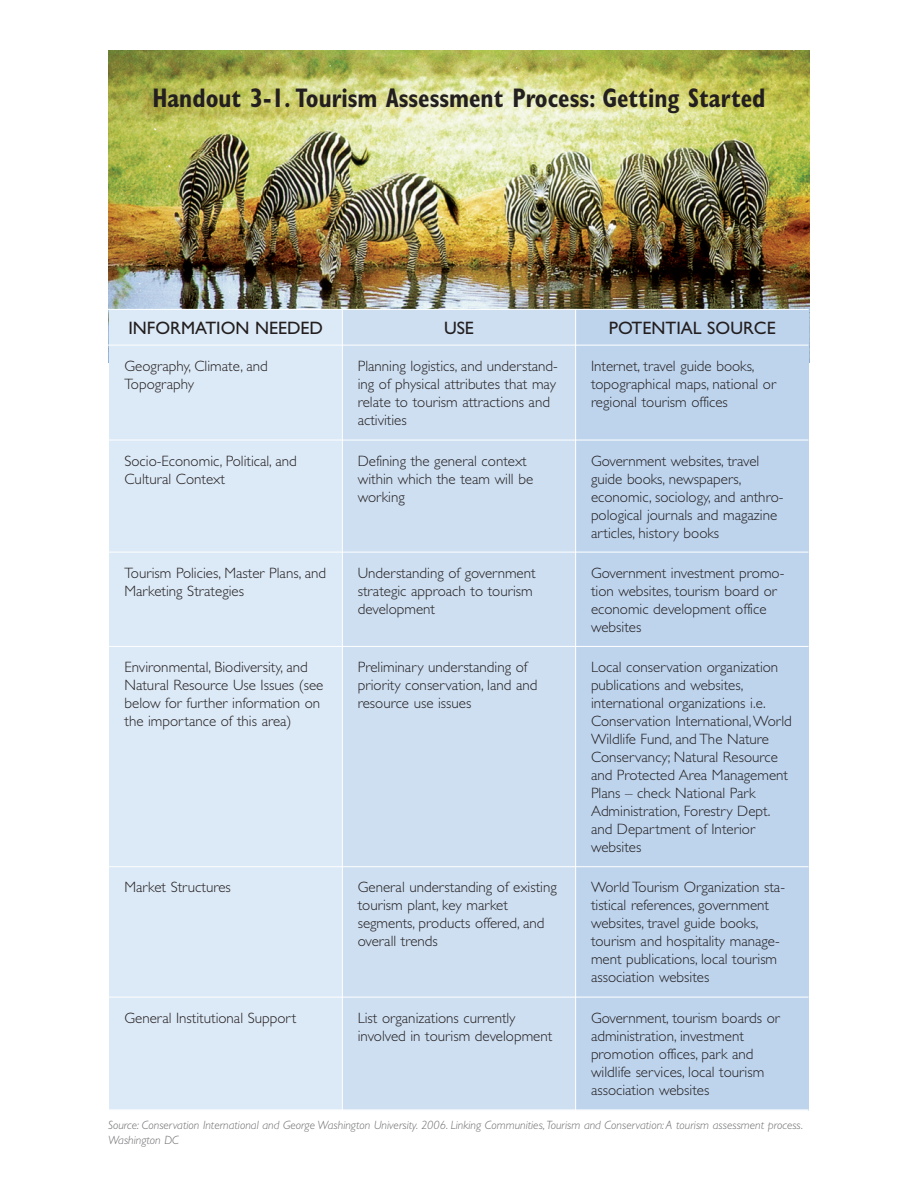
<style>
.page{position:relative;width:918px;height:1188px;background:#fff}
.page>*{position:absolute;margin:0;border:0;box-sizing:border-box;transform-origin:0 0}
.t1{font:700 condensed 27px "Gill Sans";color:#231f20;scale:.91 1}
.t2{font:18px "Gill Sans";color:#231f20}
.t3{font:300 15px/18px "Gill Sans";color:#231f20}
.t4{font:italic 300 12px/14.4px "Gill Sans";color:#6c6d70}
</style>
<div class="page">
<img style="left:109px;top:50px;width:700px;height:312px">
<div style="left:110px;top:309px;width:232px;height:36px;background:#dce9f6"></div>
<div style="left:342px;top:309px;width:234px;height:36px;background:#cedff1"></div>
<div style="left:576px;top:309px;width:232px;height:36px;background:#bed4ed"></div>
<div style="left:110px;top:345px;width:232px;height:95px;background:#dce9f6"></div>
<div style="left:342px;top:345px;width:234px;height:95px;background:#cedff1"></div>
<div style="left:576px;top:345px;width:232px;height:95px;background:#bed4ed"></div>
<div style="left:110px;top:440px;width:232px;height:112px;background:#dce9f6"></div>
<div style="left:342px;top:440px;width:234px;height:112px;background:#cedff1"></div>
<div style="left:576px;top:440px;width:232px;height:112px;background:#bed4ed"></div>
<div style="left:110px;top:552px;width:232px;height:94px;background:#dce9f6"></div>
<div style="left:342px;top:552px;width:234px;height:94px;background:#cedff1"></div>
<div style="left:576px;top:552px;width:232px;height:94px;background:#bed4ed"></div>
<div style="left:110px;top:646px;width:232px;height:221px;background:#dce9f6"></div>
<div style="left:342px;top:646px;width:234px;height:221px;background:#cedff1"></div>
<div style="left:576px;top:646px;width:232px;height:221px;background:#bed4ed"></div>
<div style="left:110px;top:867px;width:232px;height:130px;background:#dce9f6"></div>
<div style="left:342px;top:867px;width:234px;height:130px;background:#cedff1"></div>
<div style="left:576px;top:867px;width:232px;height:130px;background:#bed4ed"></div>
<div style="left:110px;top:997px;width:232px;height:114px;background:#dce9f6"></div>
<div style="left:342px;top:997px;width:234px;height:114px;background:#cedff1"></div>
<div style="left:576px;top:997px;width:232px;height:114px;background:#bed4ed"></div>
<hr style="left:342px;top:309px;width:1px;height:802px;background:#fff">
<hr style="left:575px;top:309px;width:1px;height:802px;background:#fff">
<hr style="left:108px;top:309px;width:700px;height:1px;background:#fff">
<hr style="left:108px;top:345px;width:700px;height:1px;background:#fff">
<hr style="left:108px;top:440px;width:700px;height:1px;background:#fff">
<hr style="left:108px;top:552px;width:700px;height:1px;background:#fff">
<hr style="left:108px;top:646px;width:700px;height:1px;background:#fff">
<hr style="left:108px;top:866px;width:700px;height:1px;background:#fff">
<hr style="left:108px;top:997px;width:700px;height:1px;background:#fff">
<hr style="left:108px;top:1109px;width:700px;height:2px;background:#fff">
<p class="t1" style="left:152px;top:88px;width:675px">Handout 3-1. Tourism Assessment Process: Getting Started</p>
<p class="t2" style="left:128px;top:321px;width:196px">INFORMATION NEEDED</p>
<p class="t2" style="left:444px;top:321px;width:31px">USE</p>
<p class="t2" style="left:609px;top:321px;width:168px">POTENTIAL SOURCE</p>
<p class="t3" style="left:124px;top:358px;width:145px">Geography, Climate, and<br>Topography</p>
<p class="t3" style="left:358px;top:358px;width:202px">Planning logistics, and understand&shy;ing of physical attributes that may relate to tourism attractions and activities</p>
<p class="t3" style="left:591px;top:358px;width:187px">Internet, travel guide books, topographical maps, national or regional tourism offices</p>
<p class="t3" style="left:124px;top:453px;width:174px">Socio-Economic, Political, and<br>Cultural Context</p>
<p class="t3" style="left:358px;top:453px;width:177px">Defining the general context within which the team will be working</p>
<p class="t3" style="left:591px;top:453px;width:194px">Government websites, travel guide books, newspapers, economic, sociology, and anthro&shy;pological journals and magazine articles, history books</p>
<p class="t3" style="left:124px;top:565px;width:203px">Tourism Policies, Master Plans, and<br>Marketing Strategies</p>
<p class="t3" style="left:358px;top:565px;width:179px">Understanding of government strategic approach to tourism development</p>
<p class="t3" style="left:591px;top:565px;width:195px">Government investment promo&shy;tion websites, tourism board or economic development office websites</p>
<p class="t3" style="left:124px;top:659px;width:200px">Environmental, Biodiversity, and<br>Natural Resource Use Issues (see below for further information on the importance of this area)</p>
<p class="t3" style="left:358px;top:659px;width:181px">Preliminary understanding of priority conservation, land and resource use issues</p>
<p class="t3" style="left:591px;top:659px;width:202px">Local conservation organization publications and websites, international organizations i.e.<br>Conservation International, World<br>Wildlife Fund, and The Nature<br>Conservancy; Natural Resource and Protected Area Management<br>Plans – check National Park<br>Administration, Forestry Dept. and Department of Interior websites</p>
<p class="t3" style="left:124px;top:880px;width:108px">Market Structures</p>
<p class="t3" style="left:358px;top:880px;width:201px">General understanding of existing tourism plant, key market segments, products offered, and overall trends</p>
<p class="t3" style="left:591px;top:880px;width:196px">World Tourism Organization sta&shy;tistical references, government websites, travel guide books, tourism and hospitality manage&shy;ment publications, local tourism association websites</p>
<p class="t3" style="left:124px;top:1010px;width:173px">General Institutional Support</p>
<p class="t3" style="left:358px;top:1010px;width:196px">List organizations currently involved in tourism development</p>
<p class="t3" style="left:591px;top:1010px;width:190px">Government, tourism boards or administration, investment promotion offices, park and wildlife services, local tourism association websites</p>
<p class="t4" style="left:108px;top:1119px;width:697px">Source: Conservation International and George Washington University. 2006. Linking Communities,Tourism and Conservation: A tourism assessment process.<br>Washington DC</p>
</div>
